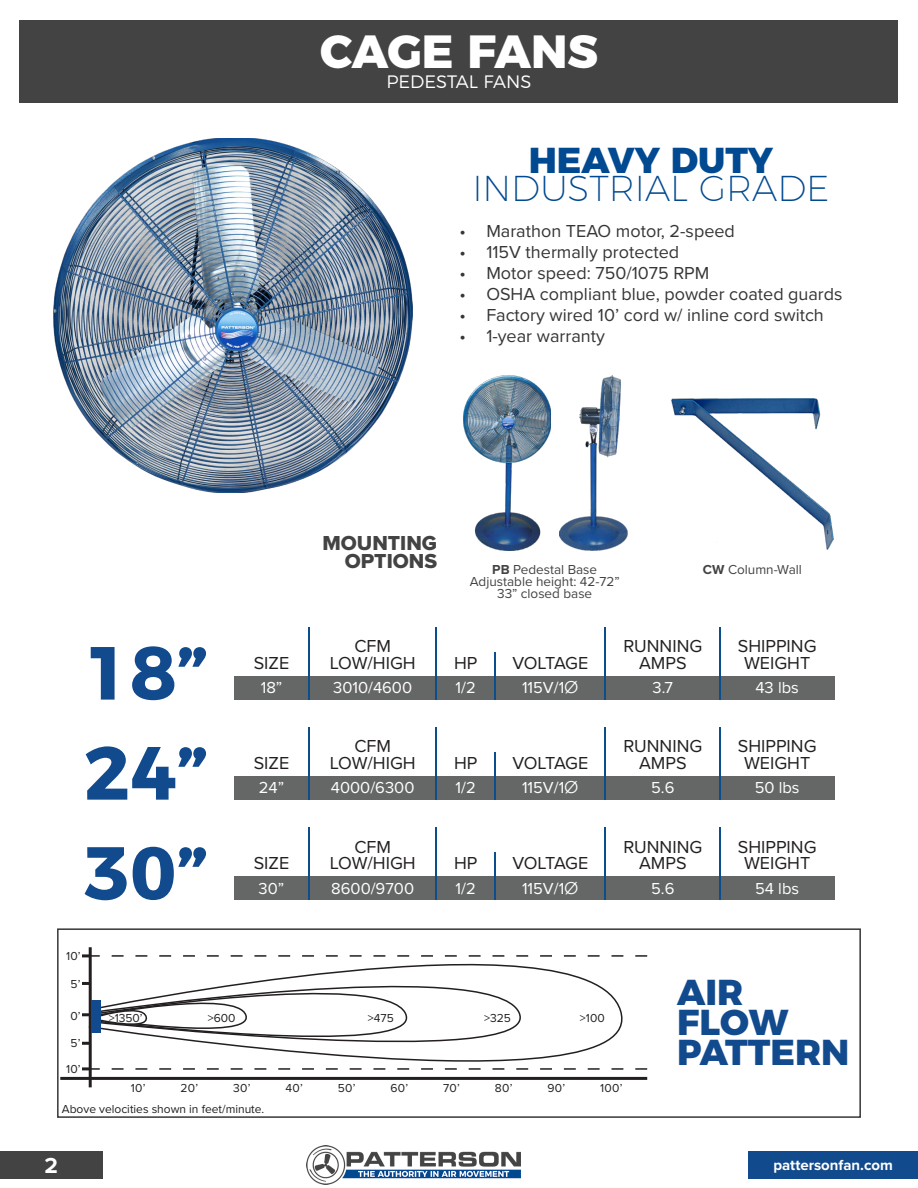
<style>
.page{position:relative;width:918px;height:1188px;background:#fff}
.page>*{position:absolute;margin:0;border:0;box-sizing:border-box;transform-origin:0 0}
.t1{font:700 75px "Montserrat";color:#124a8e}
.t2{font:800 46.5px "Montserrat";letter-spacing:-.005em;color:#fff}
.t3{font:200 36px "Montserrat";color:#014990}
.t4{font:800 36px/30px "Montserrat";color:#124a8e}
.t5{font:800 36px "Montserrat";color:#014990}
.t6{font:700 22.5px "Proxima Nova";color:#fff}
.t7{font:21px/18px "Proxima Nova Extrabld";color:#434343;text-align:right}
.t8{font:18px "Proxima Nova";color:#363636}
.t9{font:18px/16.5px "Proxima Nova";color:#231f20;text-align:center}
.t10{font:18px "Proxima Nova";letter-spacing:-.03em;color:#231f20}
.t11{font:300 18px "Montserrat";color:#fff}
.t12{font:16.5px "Proxima Nova";color:#fff}
.t13{font:700 15px "Proxima Nova";color:#fff}
.t14{font:13.5px/12px "Proxima Nova";color:#434343;text-align:center}
.t15{font:12px/26px "Proxima Nova";color:#231f20;text-align:center}
.s1{font-weight:700}
.s2{font-family:"Century Gothic"}
</style>
<div class="page">
<img style="left:559px;top:376px;width:68px;height:174px">
<img style="left:463px;top:376px;width:87px;height:174px">
<svg style="left:87px;top:947px;width:561px;height:141px"></svg>
<svg style="left:92px;top:957px;width:455px;height:116px"></svg>
<div style="left:57px;top:928px;width:804px;height:190px;border:2px solid #363636"></div>
<hr style="left:60px;top:1077px;width:587px;height:3px;background:#231f20">
<svg style="left:82px;top:954px;width:565px;height:3px"></svg>
<svg style="left:82px;top:968px;width:565px;height:102px"></svg>
<hr style="left:89px;top:947px;width:3px;height:140px;background:#231f20">
<div style="left:92px;top:1000px;width:9px;height:32px;background:#124a8e"></div>
<div style="left:234px;top:676px;width:600px;height:24px;background:#656666"></div>
<hr style="left:308px;top:627px;width:2px;height:73px;background:#0a4f8c">
<hr style="left:494px;top:652px;width:2px;height:48px;background:#0a4f8c">
<hr style="left:605px;top:627px;width:1px;height:73px;background:#0a4f8c">
<hr style="left:719px;top:627px;width:2px;height:73px;background:#0a4f8c">
<hr style="left:435px;top:627px;width:2px;height:73px;background:#0a4f8c">
<div style="left:234px;top:776px;width:600px;height:24px;background:#656666"></div>
<hr style="left:308px;top:728px;width:2px;height:72px;background:#0a4f8c">
<hr style="left:494px;top:752px;width:2px;height:48px;background:#0a4f8c">
<hr style="left:605px;top:728px;width:1px;height:72px;background:#0a4f8c">
<hr style="left:719px;top:728px;width:2px;height:72px;background:#0a4f8c">
<hr style="left:435px;top:728px;width:2px;height:72px;background:#0a4f8c">
<div style="left:234px;top:876px;width:600px;height:24px;background:#656666"></div>
<hr style="left:308px;top:828px;width:2px;height:72px;background:#0a4f8c">
<hr style="left:494px;top:852px;width:2px;height:48px;background:#0a4f8c">
<hr style="left:605px;top:828px;width:1px;height:72px;background:#0a4f8c">
<hr style="left:719px;top:828px;width:2px;height:72px;background:#0a4f8c">
<hr style="left:435px;top:828px;width:2px;height:72px;background:#0a4f8c">
<img style="left:54px;top:138px;width:358px;height:354px">
<div style="left:20px;top:20px;width:878px;height:83px;background:#434343"></div>
<img style="left:671px;top:398px;width:163px;height:152px">
<div style="left:748px;top:1151px;width:170px;height:28px;background:#124a8e"></div>
<div style="left:0;top:1151px;width:103px;height:28px;background:#434343"></div>
<img style="left:307px;top:1145px;width:213px;height:39px">
<h2 class="t2" style="left:320px;top:13px;width:279px">CAGE FANS</h2>
<p class="t11" style="left:386px;top:67px;width:147px">PEDESTAL FANS</p>
<h3 class="t5" style="left:529px;top:130px;width:246px">HEAVY DUTY</h3>
<h3 class="t3" style="left:472px;top:161px;width:359px">INDUSTRIAL GRADE</h3>
<p class="t8" style="left:459px;top:217px;width:277px">• Marathon TEAO motor, 2-speed</p>
<p class="t8" style="left:459px;top:238px;width:221px">• 115V thermally protected</p>
<p class="t8" style="left:459px;top:259px;width:252px">• Motor speed: 750/1075 RPM</p>
<p class="t8" style="left:459px;top:280px;width:385px">• OSHA compliant blue, powder coated guards</p>
<p class="t8" style="left:459px;top:301px;width:366px">• Factory wired 10’ cord w/ inline cord switch</p>
<p class="t8" style="left:459px;top:322px;width:147px">• 1-year warranty</p>
<p class="t7" style="left:322px;top:534px;width:116px">MOUNTING<br>OPTIONS</p>
<p class="t14" style="left:470px;top:563px;width:151px"><span class="s1">PB</span> Pedestal Base<br>Adjustable height: 42-72”<br>33” closed base</p>
<p class="t14" style="left:703px;top:563px;width:100px"><span class="s1">CW</span> Column-Wall</p>
<p class="t9" style="left:623px;top:637px;width:80px">RUNNING<br>AMPS</p>
<p class="t9" style="left:738px;top:637px;width:80px">SHIPPING<br>WEIGHT</p>
<p class="t9" style="left:330px;top:637px;width:87px">CFM<br>LOW/HIGH</p>
<h1 class="t1" style="left:84px;top:611px;width:126px">18”</h1>
<p class="t9" style="left:254px;top:654px;width:37px">SIZE</p>
<p class="t9" style="left:454px;top:654px;width:25px">HP</p>
<p class="t10" style="left:512px;top:649px;width:77px">VOLTAGE</p>
<p class="t12" style="left:261px;top:676px;width:23px">18”</p>
<p class="t12" style="left:333px;top:676px;width:81px">3010/4600</p>
<p class="t12" style="left:456px;top:676px;width:22px">1/2</p>
<p class="t12" style="left:522px;top:676px;width:58px">115V/1<span class="s2">Ø</span></p>
<p class="t12" style="left:653px;top:676px;width:22px">3.7</p>
<p class="t12" style="left:755px;top:676px;width:45px">43 lbs</p>
<p class="t9" style="left:623px;top:737px;width:80px">RUNNING<br>AMPS</p>
<p class="t9" style="left:738px;top:737px;width:80px">SHIPPING<br>WEIGHT</p>
<p class="t9" style="left:330px;top:737px;width:87px">CFM<br>LOW/HIGH</p>
<h1 class="t1" style="left:84px;top:711px;width:126px">24”</h1>
<p class="t9" style="left:254px;top:754px;width:37px">SIZE</p>
<p class="t9" style="left:454px;top:754px;width:25px">HP</p>
<p class="t10" style="left:512px;top:750px;width:77px">VOLTAGE</p>
<p class="t12" style="left:259px;top:776px;width:27px">24”</p>
<p class="t12" style="left:331px;top:776px;width:85px">4000/6300</p>
<p class="t12" style="left:456px;top:776px;width:22px">1/2</p>
<p class="t12" style="left:522px;top:776px;width:58px">115V/1<span class="s2">Ø</span></p>
<p class="t12" style="left:651px;top:776px;width:25px">5.6</p>
<p class="t12" style="left:755px;top:776px;width:46px">50 lbs</p>
<p class="t9" style="left:623px;top:837px;width:80px">RUNNING<br>AMPS</p>
<p class="t9" style="left:738px;top:837px;width:80px">SHIPPING<br>WEIGHT</p>
<p class="t9" style="left:330px;top:837px;width:87px">CFM<br>LOW/HIGH</p>
<h1 class="t1" style="left:84px;top:811px;width:126px">30”</h1>
<p class="t9" style="left:254px;top:854px;width:37px">SIZE</p>
<p class="t9" style="left:454px;top:854px;width:25px">HP</p>
<p class="t10" style="left:512px;top:850px;width:77px">VOLTAGE</p>
<p class="t12" style="left:259px;top:876px;width:27px">30”</p>
<p class="t12" style="left:331px;top:876px;width:84px">8600/9700</p>
<p class="t12" style="left:456px;top:876px;width:22px">1/2</p>
<p class="t12" style="left:522px;top:876px;width:58px">115V/1<span class="s2">Ø</span></p>
<p class="t12" style="left:651px;top:876px;width:25px">5.6</p>
<p class="t12" style="left:755px;top:876px;width:46px">54 lbs</p>
<p class="t15" style="left:66px;top:943px;width:16px">10’</p>
<p class="t15" style="left:71px;top:971px;width:11px">5’</p>
<p class="t15" style="left:70px;top:1002px;width:12px">0’</p>
<p class="t15" style="left:66px;top:1030px;width:16px">5’<br>10’</p>
<p class="t15" style="left:109px;top:1004px;width:35px">&gt;1350’</p>
<p class="t15" style="left:208px;top:1004px;width:29px">&gt;600</p>
<p class="t15" style="left:368px;top:1004px;width:27px">&gt;475</p>
<p class="t15" style="left:484px;top:1004px;width:28px">&gt;325</p>
<p class="t15" style="left:580px;top:1004px;width:26px">&gt;100</p>
<p class="t15" style="left:131px;top:1075px;width:16px">10’</p>
<p class="t15" style="left:181px;top:1075px;width:19px">20’</p>
<p class="t15" style="left:233px;top:1075px;width:19px">30’</p>
<p class="t15" style="left:285px;top:1075px;width:19px">40’</p>
<p class="t15" style="left:338px;top:1075px;width:19px">50’</p>
<p class="t15" style="left:390px;top:1075px;width:19px">60’</p>
<p class="t15" style="left:443px;top:1075px;width:18px">70’</p>
<p class="t15" style="left:495px;top:1075px;width:19px">80’</p>
<p class="t15" style="left:547px;top:1075px;width:19px">90’</p>
<p class="t15" style="left:600px;top:1075px;width:24px">100’</p>
<p class="t15" style="left:62px;top:1095px;width:204px">Above velocities shown in feet/minute.</p>
<h3 class="t4" style="left:677px;top:975px;width:174px">AIR<br>FLOW<br>PATTERN</h3>
<p class="t6" style="left:45px;top:1149px;width:15px">2</p>
<p class="t13" style="left:773px;top:1154px;width:121px">pattersonfan.com</p>
</div>
